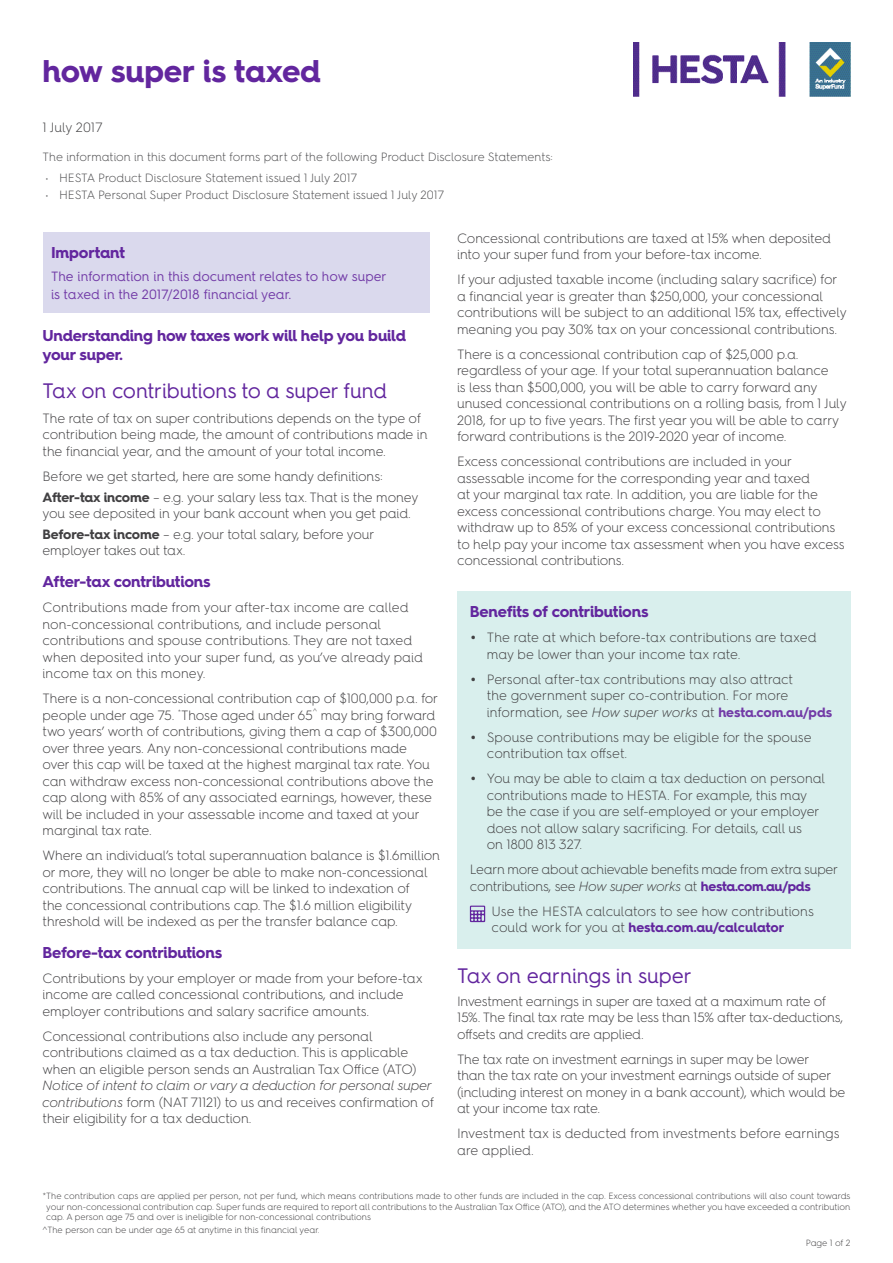
<style>
.page{position:relative;width:893px;height:1263px;background:#fff}
.page>*{position:absolute;margin:0;border:0;box-sizing:border-box;transform-origin:0 0}
.t1{font:700 31.5px "Hurme Geometric Sans 4";letter-spacing:-.01em;color:#62269e}
.B_Heading__14_Light{font:21px "Hurme Geometric Sans 4";letter-spacing:-.01em;color:#62269e}
.C_Heading_Purple__11{font:700 15.75px/18.9px "Hurme Geometric Sans 4";letter-spacing:-.01em;color:#62269e}
.Body__Copy{font:700 15.75px "Hurme Geometric Sans 4";letter-spacing:-.01em;color:#62269e}
.Body__Copy-2{font:300 13.5px/16.5px "Hurme Geometric Sans 4";letter-spacing:-.01em;color:#414042}
.Body__Copy-3{font:13.5px/18px "Hurme Geometric Sans 4";color:#723ba7}
.PDS_Linking_disclaim{font:300 13.5px "Hurme Geometric Sans 4";color:#414042}
.PDS_Linking_disclaim-2{font:300 12px "Hurme Geometric Sans 4";color:#4d4d4f}
._6_point_disclaimer{font:300 9px/10.8px "Hurme Geometric Sans 4";color:#414042;text-align:justify}
._5_5pt_disclaimer_pu{font:300 9px "Hurme Geometric Sans 4";letter-spacing:-.02em;color:#414042}
.s1{font-weight:700}
.s2{font-style:italic}
.s3{font-family:"Humanist 777 BT Bold B";font-weight:400;font-size:12px}
.s4{font-weight:700;color:#723ba7}
.s5{font-weight:700;color:#62269e}
</style>
<div class="page">
<div style="left:457px;top:592px;width:393px;height:357px;background:#d9efed"></div>
<svg style="left:470px;top:906px;width:15px;height:16px"></svg>
<img style="left:634px;top:43px;width:216px;height:54px">
<div style="left:43px;top:232px;width:386px;height:81px;background:#dad9ed"></div>
<p class="t1" style="left:43px;top:49px;width:280px">how super is taxed</p>
<p class="PDS_Linking_disclaim" style="left:43px;top:118px;width:62px">1 July 2017</p>
<p class="PDS_Linking_disclaim-2" style="left:43px;top:149px;width:512px">The information in this document forms part of the following Product Disclosure Statements:</p>
<p class="PDS_Linking_disclaim-2" style="left:46px;top:170px;width:313px">• HESTA Product Disclosure Statement issued 1 July 2017</p>
<p class="PDS_Linking_disclaim-2" style="left:46px;top:186px;width:400px">• HESTA Personal Super Product Disclosure Statement issued 1 July 2017</p>
<p class="Body__Copy-2" style="left:457px;top:229px;width:376px">Concessional contributions are taxed at 15% when deposited into your super fund from your before-tax income.</p>
<p class="Body__Copy-2" style="left:457px;top:271px;width:391px">If your adjusted taxable income (including salary sacrifice) for a financial year is greater than $250,000, your concessional contributions will be subject to an additional 15% tax, effectively meaning you pay 30% tax on your concessional contributions.</p>
<p class="Body__Copy-2" style="left:457px;top:345px;width:391px">There is a concessional contribution cap of $25,000 p.a. regardless of your age. If your total superannuation balance<br>is less than $500,000, you will be able to carry forward any unused concessional contributions on a rolling basis, from 1 July 2018, for up to five years. The first year you will be able to carry forward contributions is the 2019-2020 year of income.</p>
<p class="Body__Copy-2" style="left:457px;top:453px;width:389px">Excess concessional contributions are included in your assessable income for the corresponding year and taxed<br>at your marginal tax rate. In addition, you are liable for the excess concessional contributions charge. You may elect to withdraw up to 85% of your excess concessional contributions to help pay your income tax assessment when you have excess concessional contributions.</p>
<p class="C_Heading_Purple__11" style="left:51px;top:243px;width:75px">Important</p>
<p class="Body__Copy-3" style="left:51px;top:266px;width:337px">The information in this document relates to how super is taxed in the 2017/2018 financial year.</p>
<p class="C_Heading_Purple__11" style="left:43px;top:325px;width:365px">Understanding how taxes work will help you build your super.</p>
<p class="B_Heading__14_Light" style="left:43px;top:376px;width:346px">Tax on contributions to a super fund</p>
<p class="Body__Copy-2" style="left:43px;top:410px;width:387px">The rate of tax on super contributions depends on the type of contribution being made, the amount of contributions made in the financial year, and the amount of your total income.</p>
<p class="Body__Copy-2" style="left:43px;top:468px;width:342px">Before we get started, here are some handy definitions:</p>
<p class="Body__Copy-2" style="left:43px;top:488px;width:377px"><span class="s1">After-tax income</span> – e.g. your salary less tax. That is the money you see deposited in your bank account when you get paid.</p>
<p class="Body__Copy-2" style="left:43px;top:526px;width:333px"><span class="s1">Before-tax income</span> – e.g. your total salary, before your employer takes out tax.</p>
<p class="C_Heading_Purple__11" style="left:43px;top:572px;width:170px">After-tax contributions</p>
<p class="Body__Copy-2" style="left:43px;top:599px;width:382px">Contributions made from your after-tax income are called non-concessional contributions, and include personal contributions and spouse contributions. They are not taxed when deposited into your super fund, as you’ve already paid income tax on this money.</p>
<p class="Body__Copy-2" style="left:43px;top:690px;width:397px">There is a non-concessional contribution cap of $100,000 p.a. for people under age 75. <sup>*</sup>Those aged under 65<sup>^</sup> may bring forward two years’ worth of contributions, giving them a cap of $300,000 over three years. Any non-concessional contributions made<br>over this cap will be taxed at the highest marginal tax rate. You can withdraw excess non-concessional contributions above the cap along with 85% of any associated earnings, however, these will be included in your assessable income and taxed at your marginal tax rate.</p>
<p class="Body__Copy-2" style="left:43px;top:847px;width:399px">Where an individual’s total superannuation balance is $1.6million or more, they will no longer be able to make non-concessional contributions. The annual cap will be linked to indexation of<br>the concessional contributions cap. The $1.6 million eligibility threshold will be indexed as per the transfer balance cap.</p>
<p class="Body__Copy" style="left:43px;top:941px;width:181px">Before-tax contributions</p>
<p class="Body__Copy-2" style="left:43px;top:969px;width:382px">Contributions by your employer or made from your before-tax income are called concessional contributions, and include employer contributions and salary sacrifice amounts.</p>
<p class="Body__Copy-2" style="left:43px;top:1027px;width:393px">Concessional contributions also include any personal contributions claimed as a tax deduction. This is applicable when an eligible person sends an Australian Tax Office (ATO)<br><span class="s2">Notice of intent to claim or vary a deduction for personal super contributions</span> form (NAT 71121) to us and receives confirmation of their eligibility for a tax deduction.</p>
<p class="C_Heading_Purple__11" style="left:470px;top:602px;width:180px">Benefits of contributions</p>
<p class="Body__Copy-2" style="left:487px;top:629px;width:331px;text-indent:-17px"><span class="s3">•</span> The rate at which before-tax contributions are taxed may be lower than your income tax rate.</p>
<p class="Body__Copy-2" style="left:487px;top:670px;width:347px;text-indent:-17px"><span class="s3">•</span> Personal after-tax contributions may also attract<br>the government super co-contribution. For more information, see <span class="s2">How super works</span> at <span class="s4">hesta.com.au/pds</span></p>
<p class="Body__Copy-2" style="left:487px;top:728px;width:326px;text-indent:-17px"><span class="s3">•</span> Spouse contributions may be eligible for the spouse contribution tax offset.</p>
<p class="Body__Copy-2" style="left:487px;top:770px;width:340px;text-indent:-17px"><span class="s3">•</span> You may be able to claim a tax deduction on personal contributions made to HESTA. For example, this may be the case if you are self-employed or your employer does not allow salary sacrificing. For details, call us<br>on 1800 813 327.</p>
<p class="Body__Copy-2" style="left:470px;top:861px;width:370px">Learn more about achievable benefits made from extra super contributions, see <span class="s2">How super works</span> at <span class="s5">hesta.com.au/pds</span></p>
<p class="Body__Copy-2" style="left:492px;top:902px;width:324px">Use the HESTA calculators to see how contributions could work for you at <span class="s5">hesta.com.au/calculator</span></p>
<p class="B_Heading__14_Light" style="left:457px;top:961px;width:236px">Tax on earnings in super</p>
<p class="Body__Copy-2" style="left:457px;top:992px;width:388px">Investment earnings in super are taxed at a maximum rate of<br>15%. The final tax rate may be less than 15% after tax-deductions, offsets and credits are applied.</p>
<p class="Body__Copy-2" style="left:457px;top:1050px;width:390px">The tax rate on investment earnings in super may be lower<br>than the tax rate on your investment earnings outside of super (including interest on money in a bank account), which would be at your income tax rate.</p>
<p class="Body__Copy-2" style="left:457px;top:1125px;width:384px">Investment tax is deducted from investments before earnings are applied.</p>
<p class="_6_point_disclaimer" style="left:46px;top:1190px;width:806px;text-indent:-4px">*The contribution caps are applied per person, not per fund, which means contributions made to other funds are included in the cap. Excess concessional contributions will also count towards your non-concessional contribution cap. Super funds are required to report all contributions to the Australian Tax Office (ATO), and the ATO determines whether you have exceeded a contribution cap. A person age 75 and over is ineligible for non-concessional contributions</p>
<p class="_6_point_disclaimer" style="left:43px;top:1224px;width:279px">^The person can be under age 65 at anytime in this financial year.</p>
<p class="_5_5pt_disclaimer_pu" style="left:806px;top:1237px;width:46px">Page 1 of 2</p>
</div>
